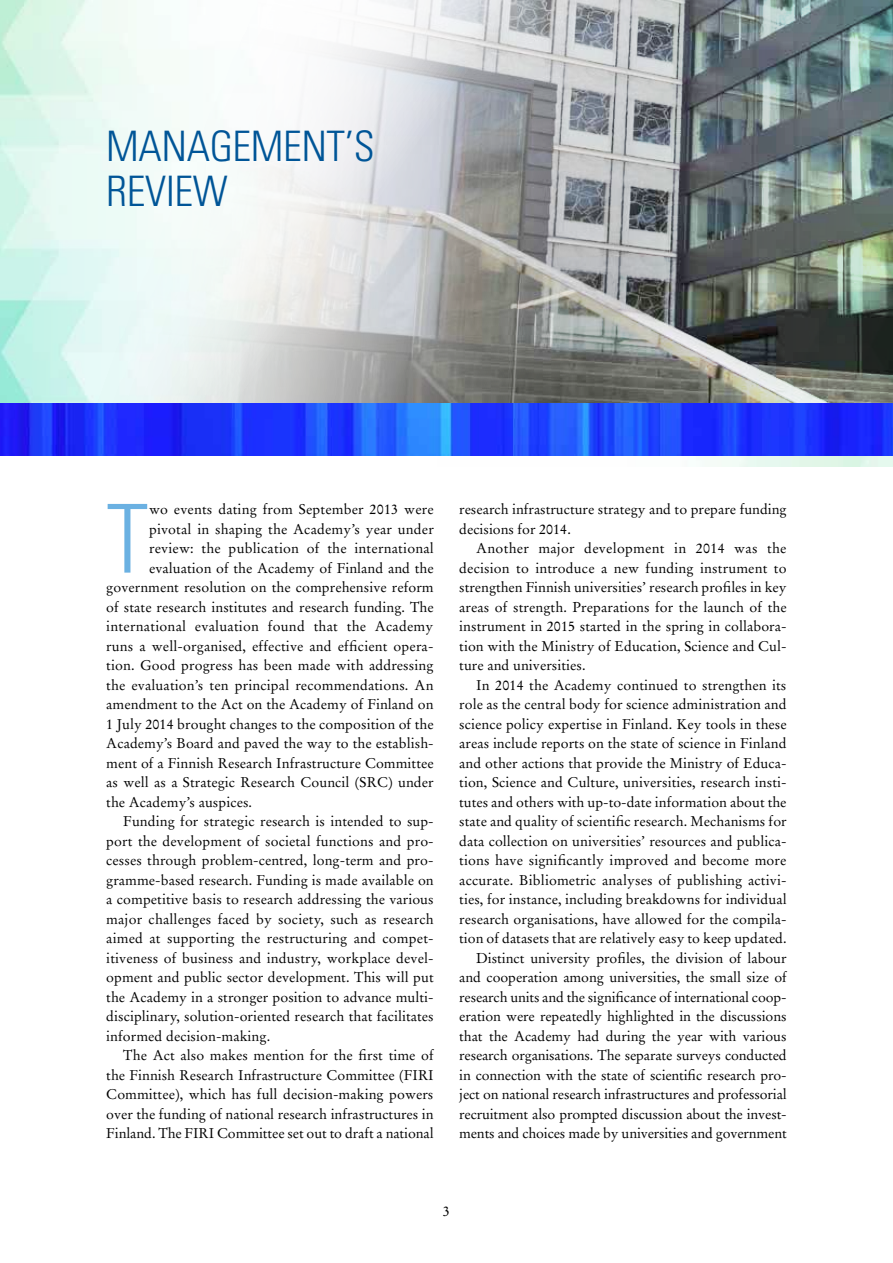
<style>
.page{position:relative;width:893px;height:1263px;background:#fff}
.page>*{position:absolute;margin:0;border:0;box-sizing:border-box;transform-origin:0 0}
.t1{font:300 condensed 95.1px "Univers";color:#6bb1e2}
.t2{font:300 condensed 42px/45px "Univers";letter-spacing:-.01em;color:#005597}
.t3{font:14.1px/19.5px "Stempel Garamond LT Std";letter-spacing:.005em;color:#000}
</style>
<div class="page">
<img style="left:434px;top:0;width:459px;height:467px">
<img style="left:0;top:0;width:468px;height:404px">
<img style="left:0;top:404px;width:893px;height:51px">
<h2 class="t2" style="left:106px;top:124px;width:270px">MANAGEMENT’S<br>REVIEW</h2>
<h1 class="t1" style="left:106px;top:482px;width:44px">T</h1>
<p class="t3" style="left:149px;top:500px;width:286px">wo events dating from September 2013 were</p>
<p class="t3" style="left:149px;top:519px;width:286px">pivotal in shaping the Academy’s year under</p>
<p class="t3" style="left:149px;top:539px;width:286px">review: the publication of the international</p>
<p class="t3" style="left:149px;top:558px;width:286px">evaluation of the Academy of Finland and the</p>
<p class="t3" style="left:106px;top:578px;width:329px">government resolution on the comprehensive reform</p>
<p class="t3" style="left:106px;top:597px;width:329px">of state research institutes and research funding. The</p>
<p class="t3" style="left:106px;top:617px;width:329px">international evaluation found that the Academy</p>
<p class="t3" style="left:106px;top:636px;width:329px">runs a well-organised, effective and efficient opera-</p>
<p class="t3" style="left:106px;top:656px;width:329px">tion. Good progress has been made with addressing</p>
<p class="t3" style="left:106px;top:675px;width:329px">the evaluation’s ten principal recommendations. An</p>
<p class="t3" style="left:106px;top:695px;width:329px">amendment to the Act on the Academy of Finland on</p>
<p class="t3" style="left:106px;top:714px;width:329px">1 July 2014 brought changes to the composition of the</p>
<p class="t3" style="left:106px;top:734px;width:329px">Academy’s Board and paved the way to the establish-</p>
<p class="t3" style="left:106px;top:753px;width:329px">ment of a Finnish Research Infrastructure Committee</p>
<p class="t3" style="left:106px;top:773px;width:329px">as well as a Strategic Research Council (SRC) under</p>
<p class="t3" style="left:106px;top:792px;width:147px">the Academy’s auspices.</p>
<p class="t3" style="left:123px;top:812px;width:312px">Funding for strategic research is intended to sup-</p>
<p class="t3" style="left:106px;top:831px;width:329px">port the development of societal functions and pro-</p>
<p class="t3" style="left:106px;top:851px;width:329px">cesses through problem-centred, long-term and pro-</p>
<p class="t3" style="left:106px;top:870px;width:329px">gramme-based research. Funding is made available on</p>
<p class="t3" style="left:106px;top:890px;width:329px">a competitive basis to research addressing the various</p>
<p class="t3" style="left:106px;top:909px;width:329px">major challenges faced by society, such as research</p>
<p class="t3" style="left:106px;top:929px;width:329px">aimed at supporting the restructuring and compet-</p>
<p class="t3" style="left:106px;top:948px;width:329px">itiveness of business and industry, workplace devel-</p>
<p class="t3" style="left:106px;top:968px;width:329px">opment and public sector development. This will put</p>
<p class="t3" style="left:106px;top:987px;width:329px">the Academy in a stronger position to advance multi-</p>
<p class="t3" style="left:106px;top:1007px;width:329px">disciplinary, solution-oriented research that facilitates</p>
<p class="t3" style="left:106px;top:1026px;width:165px">informed decision-making.</p>
<p class="t3" style="left:123px;top:1046px;width:312px">The Act also makes mention for the first time of</p>
<p class="t3" style="left:106px;top:1065px;width:329px">the Finnish Research Infrastructure Committee (FIRI</p>
<p class="t3" style="left:106px;top:1085px;width:329px">Committee), which has full decision-making powers</p>
<p class="t3" style="left:106px;top:1104px;width:329px">over the funding of national research infrastructures in</p>
<p class="t3" style="left:106px;top:1124px;width:329px">Finland. The FIRI Committee set out to draft a national</p>
<p class="t3" style="left:459px;top:500px;width:329px">research infrastructure strategy and to prepare funding decisions for 2014.</p>
<p class="t3" style="left:459px;top:539px;width:329px;text-align:justify;text-indent:17px">Another major development in 2014 was the decision to introduce a new funding instrument to strengthen Finnish universities’ research profiles in key areas of strength. Preparations for the launch of the instrument in 2015 started in the spring in collabora&shy;tion with the Ministry of Education, Science and Cul&shy;ture and universities.</p>
<p class="t3" style="left:459px;top:675px;width:329px;text-align:right">In 2014 the Academy continued to strengthen its role as the central body for science administration and science policy expertise in Finland. Key tools in these areas include reports on the state of science in Finland and other actions that provide the Ministry of Educa&shy;tion, Science and Culture, universities, research insti&shy;tutes and others with up-to-date information about the state and quality of scientific research. Mechanisms for data collection on universities’ resources and publica&shy;tions have significantly improved and become more accurate. Bibliometric analyses of publishing activi&shy;ties, for instance, including breakdowns for individual research organisations, have allowed for the compila&shy;tion of datasets that are relatively easy to keep updated.<br>Distinct university profiles, the division of labour and cooperation among universities, the small size of research units and the significance of international coop&shy;eration were repeatedly highlighted in the discussions that the Academy had during the year with various research organisations. The separate surveys conducted in connection with the state of scientific research pro&shy;ject on national research infrastructures and professorial recruitment also prompted discussion about the invest&shy;ments and choices made by universities and government</p>
<p class="t3" style="left:443px;top:1202px;width:9px">3</p>
</div>
